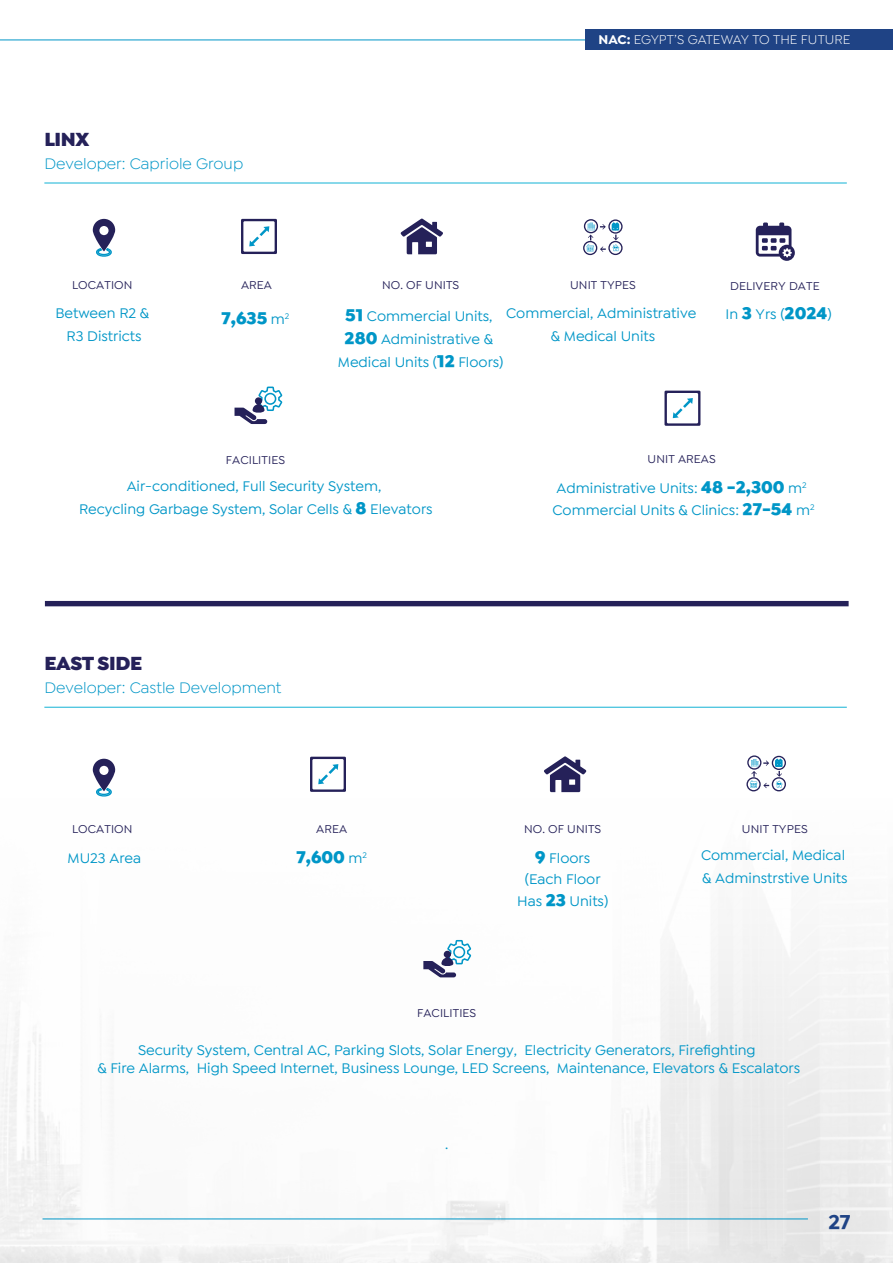
<style>
.page{position:relative;width:893px;height:1263px;background:#fff}
.page>*{position:absolute;margin:0;border:0;box-sizing:border-box;transform-origin:0 0}
.t1{font:700 21px "Isidora Sans";color:#1f4385}
.t2{font:900 20.25px "Isidora Sans";letter-spacing:-.02em;color:#252159}
.t3{font:900 17.55px "Isidora Sans";color:#0096c7}
.t4{font:16.2px "Isidora Sans";color:#0096c7}
.t5{font:500 14.85px/23px "Isidora Sans";color:#0096c7;text-align:center}
.t6{font:13.5px "Isidora Sans";letter-spacing:.005em;color:#fff}
.t7{font:500 12.15px "Isidora Sans";letter-spacing:.01em;color:#252159}
.s1{font-weight:700}
.s2{font-weight:500;font-size:14.85px}
.s3{font-weight:900;font-size:17.55px}
</style>
<div class="page">
<img style="left:0;top:600px;width:893px;height:663px">
<hr style="left:44px;top:182px;width:803px;height:2px;background:#4fc6e0">
<div style="left:45px;top:601px;width:804px;height:5px;background:#252159"></div>
<hr style="left:44px;top:707px;width:803px;height:1px;background:#4fc6e0">
<svg style="left:664px;top:391px;width:36px;height:35px"></svg>
<svg style="left:241px;top:219px;width:36px;height:35px"></svg>
<svg style="left:400px;top:218px;width:43px;height:36px"></svg>
<svg style="left:310px;top:757px;width:36px;height:35px"></svg>
<svg style="left:544px;top:756px;width:42px;height:36px"></svg>
<svg style="left:756px;top:222px;width:39px;height:39px"></svg>
<svg style="left:586px;top:222px;width:33px;height:30px"></svg>
<div style="left:584px;top:219px;width:14px;height:14px;border:1px solid #252159;border-radius:50%"></div>
<div style="left:608px;top:219px;width:15px;height:15px;border:1px solid #252159;border-radius:50%"></div>
<div style="left:583px;top:241px;width:14px;height:14px;border:1px solid #252159;border-radius:50%"></div>
<div style="left:608px;top:241px;width:15px;height:14px;border:1px solid #252159;border-radius:50%"></div>
<svg style="left:775px;top:759px;width:8px;height:28px"></svg>
<svg style="left:750px;top:759px;width:19px;height:29px"></svg>
<div style="left:747px;top:755px;width:14px;height:15px;border:1px solid #252159;border-radius:50%"></div>
<div style="left:772px;top:756px;width:14px;height:14px;border:1px solid #252159;border-radius:50%"></div>
<div style="left:746px;top:777px;width:15px;height:14px;border:1px solid #252159;border-radius:50%"></div>
<div style="left:772px;top:777px;width:14px;height:14px;border:1px solid #252159;border-radius:50%"></div>
<svg style="left:235px;top:387px;width:47px;height:37px"></svg>
<svg style="left:423px;top:940px;width:48px;height:37px"></svg>
<svg style="left:93px;top:219px;width:22px;height:38px"></svg>
<svg style="left:93px;top:759px;width:22px;height:39px"></svg>
<hr style="left:0;top:40px;width:850px;height:1px;background:#0096c7">
<hr style="left:43px;top:1219px;width:765px;height:1px;background:#0096c7">
<div style="left:585px;top:30px;width:308px;height:20px;background:#1f4385"></div>
<p class="t6" style="left:598px;top:32px;width:253px"><span class="s1">NAC:</span> EGYPT’S GATEWAY TO THE FUTURE</p>
<h2 class="t2" style="left:44px;top:126px;width:46px">LINX</h2>
<p class="t4" style="left:44px;top:155px;width:200px">Developer: Capriole Group</p>
<p class="t7" style="left:72px;top:278px;width:62px">LOCATION</p>
<p class="t5" style="left:55px;top:302px;width:95px">Between R2 &amp;<br>R3 Districts</p>
<p class="t7" style="left:241px;top:278px;width:32px">AREA</p>
<p class="t3" style="left:222px;top:307px;width:69px">7,635 <span class="s2">m</span><sup>2</sup></p>
<p class="t7" style="left:382px;top:278px;width:79px">NO. OF UNITS</p>
<p class="t7" style="left:570px;top:278px;width:67px">UNIT TYPES</p>
<p class="t5" style="left:506px;top:302px;width:192px">Commercial, Administrative &amp; Medical Units</p>
<p class="t5" style="left:338px;top:304px;width:167px"><span class="s3">51</span> Commercial Units,<br><span class="s3">280</span> Administrative &amp;<br>Medical Units (<span class="s3">12</span> Floors)</p>
<p class="t7" style="left:730px;top:279px;width:91px">DELIVERY DATE</p>
<p class="t5" style="left:726px;top:303px;width:108px">In <span class="s3">3</span> Yrs (<span class="s3">2024</span>)</p>
<p class="t7" style="left:226px;top:453px;width:61px">FACILITIES</p>
<p class="t5" style="left:79px;top:475px;width:355px">Air-conditioned, Full Security System,<br>Recycling Garbage System, Solar Cells &amp; <span class="s3">8</span> Elevators</p>
<p class="t7" style="left:648px;top:452px;width:70px">UNIT AREAS</p>
<p class="t5" style="left:552px;top:477px;width:264px;line-height:21.6px;text-align:left">Administrative Units: <span class="s3">48 -2,300</span> m<sup>2<br></sup>Commercial Units &amp; Clinics: <span class="s3">27-54</span> m<sup>2</sup></p>
<h2 class="t2" style="left:44px;top:650px;width:99px">EAST SIDE</h2>
<p class="t4" style="left:44px;top:679px;width:239px">Developer: Castle Development</p>
<p class="t7" style="left:72px;top:822px;width:62px">LOCATION</p>
<p class="t5" style="left:68px;top:846px;width:75px">MU23 Area</p>
<p class="t7" style="left:316px;top:822px;width:32px">AREA</p>
<p class="t3" style="left:297px;top:845px;width:72px">7,600 <span class="s2">m</span><sup>2</sup></p>
<p class="t7" style="left:524px;top:822px;width:79px">NO. OF UNITS</p>
<p class="t7" style="left:742px;top:822px;width:67px">UNIT TYPES</p>
<p class="t5" style="left:701px;top:844px;width:148px;text-align:left">Commercial, Medical &amp; Adminstrstive Units</p>
<p class="t5" style="left:517px;top:847px;width:93px;line-height:21.6px"><span class="s3">9</span> Floors (Each Floor<br>Has <span class="s3">23</span> Units)</p>
<p class="t7" style="left:417px;top:1006px;width:61px">FACILITIES</p>
<p class="t5" style="left:97px;top:1040px;width:704px;line-height:18.9px">Security System, Central AC, Parking Slots, Solar Energy, Electricity Generators, Firefighting<br>&amp; Fire Alarms, High Speed Internet, Business Lounge, LED Screens, Maintenance, Elevators &amp; Escalators</p>
<p class="t5" style="left:445px;top:1133px;width:5px">.</p>
<h1 class="t1" style="left:828px;top:1209px;width:23px">27</h1>
</div>
